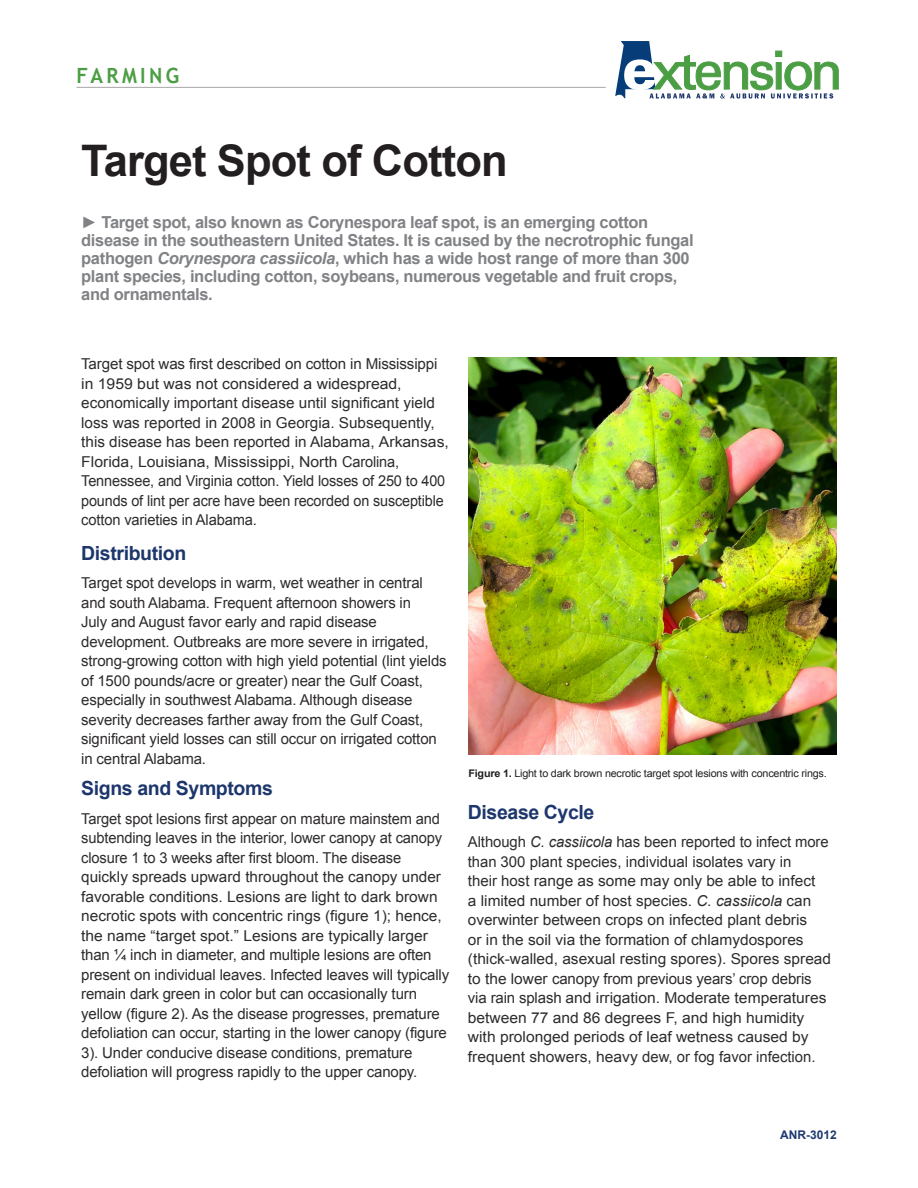
<style>
.page{position:relative;width:918px;height:1188px;background:#fff}
.page>*{position:absolute;margin:0;border:0;box-sizing:border-box;transform-origin:0 0}
.t1{font:700 43.5px "Arial";letter-spacing:-.02em;color:#231f20}
.t2{font:700 21px "Trebuchet MS";letter-spacing:.17em;color:#4c9e45;scale:.95 1}
.t3{font:700 19.5px "Arial";letter-spacing:-.02em;color:#1d366c}
.t4{font:700 16.5px/18px "Arial";letter-spacing:-.02em;color:#808285}
.t5{font:15px/19.5px "Arial";letter-spacing:-.01em;color:#2e2b2c}
.t6{font:700 12px "Arial";color:#1f3b70}
.t7{font:10.5px "Arial";letter-spacing:-.02em;color:#231f20}
.s1{font-style:italic}
.s2{font-weight:700}
</style>
<div class="page">
<svg style="left:615px;top:41px;width:224px;height:58px"></svg>
<hr style="left:76px;top:87px;width:530px;height:1px;background:#231f20">
<img style="left:468px;top:357px;width:369px;height:398px">
<h2 class="t2" style="left:76px;top:62px;width:110px">FARMING</h2>
<h1 class="t1" style="left:81px;top:133px;width:428px">Target Spot of Cotton</h1>
<p class="t4" style="left:81px;top:214px;width:614px">► Target spot, also known as Corynespora leaf spot, is an emerging cotton disease in the southeastern United States. It is caused by the necrotrophic fungal pathogen <span class="s1">Corynespora cassiicola</span>, which has a wide host range of more than 300 plant species, including cotton, soybeans, numerous vegetable and fruit crops, and ornamentals.</p>
<p class="t5" style="left:81px;top:354px;width:369px">Target spot was first described on cotton in Mississippi in 1959 but was not considered a widespread, economically important disease until significant yield loss was reported in 2008 in Georgia. Subsequently, this disease has been reported in Alabama, Arkansas, Florida, Louisiana, Mississippi, North Carolina, Tennessee, and Virginia cotton. Yield losses of 250 to 400 pounds of lint per acre have been recorded on susceptible cotton varieties in Alabama.</p>
<h3 class="t3" style="left:81px;top:540px;width:107px">Distribution</h3>
<p class="t5" style="left:81px;top:573px;width:367px">Target spot develops in warm, wet weather in central and south Alabama. Frequent afternoon showers in<br>July and August favor early and rapid disease development. Outbreaks are more severe in irrigated, strong-growing cotton with high yield potential (lint yields of 1500 pounds/acre or greater) near the Gulf Coast, especially in southwest Alabama. Although disease severity decreases farther away from the Gulf Coast, significant yield losses can still occur on irrigated cotton in central Alabama.</p>
<h3 class="t3" style="left:81px;top:775px;width:193px">Signs and Symptoms</h3>
<p class="t5" style="left:81px;top:809px;width:369px">Target spot lesions first appear on mature mainstem and subtending leaves in the interior, lower canopy at canopy closure 1 to 3 weeks after first bloom. The disease quickly spreads upward throughout the canopy under favorable conditions. Lesions are light to dark brown necrotic spots with concentric rings (figure 1); hence, the name “target spot.” Lesions are typically larger than ¼ inch in diameter, and multiple lesions are often present on individual leaves. Infected leaves will typically remain dark green in color but can occasionally turn yellow (figure 2). As the disease progresses, premature defoliation can occur, starting in the lower canopy (figure 3). Under conducive disease conditions, premature defoliation will progress rapidly to the upper canopy.</p>
<p class="t7" style="left:468px;top:766px;width:360px"><span class="s2">Figure 1.</span> Light to dark brown necrotic target spot lesions with concentric rings.</p>
<h3 class="t3" style="left:468px;top:799px;width:128px">Disease Cycle</h3>
<p class="t5" style="left:468px;top:832px;width:365px">Although <span class="s1">C. cassiicola</span> has been reported to infect more than 300 plant species, individual isolates vary in<br>their host range as some may only be able to infect<br>a limited number of host species. <span class="s1">C. cassiicola</span> can overwinter between crops on infected plant debris<br>or in the soil via the formation of chlamydospores (thick-walled, asexual resting spores). Spores spread to the lower canopy from previous years’ crop debris via rain splash and irrigation. Moderate temperatures between 77 and 86 degrees F, and high humidity with prolonged periods of leaf wetness caused by frequent showers, heavy dew, or fog favor infection.</p>
<p class="t6" style="left:780px;top:1127px;width:58px">ANR-3012</p>
</div>
